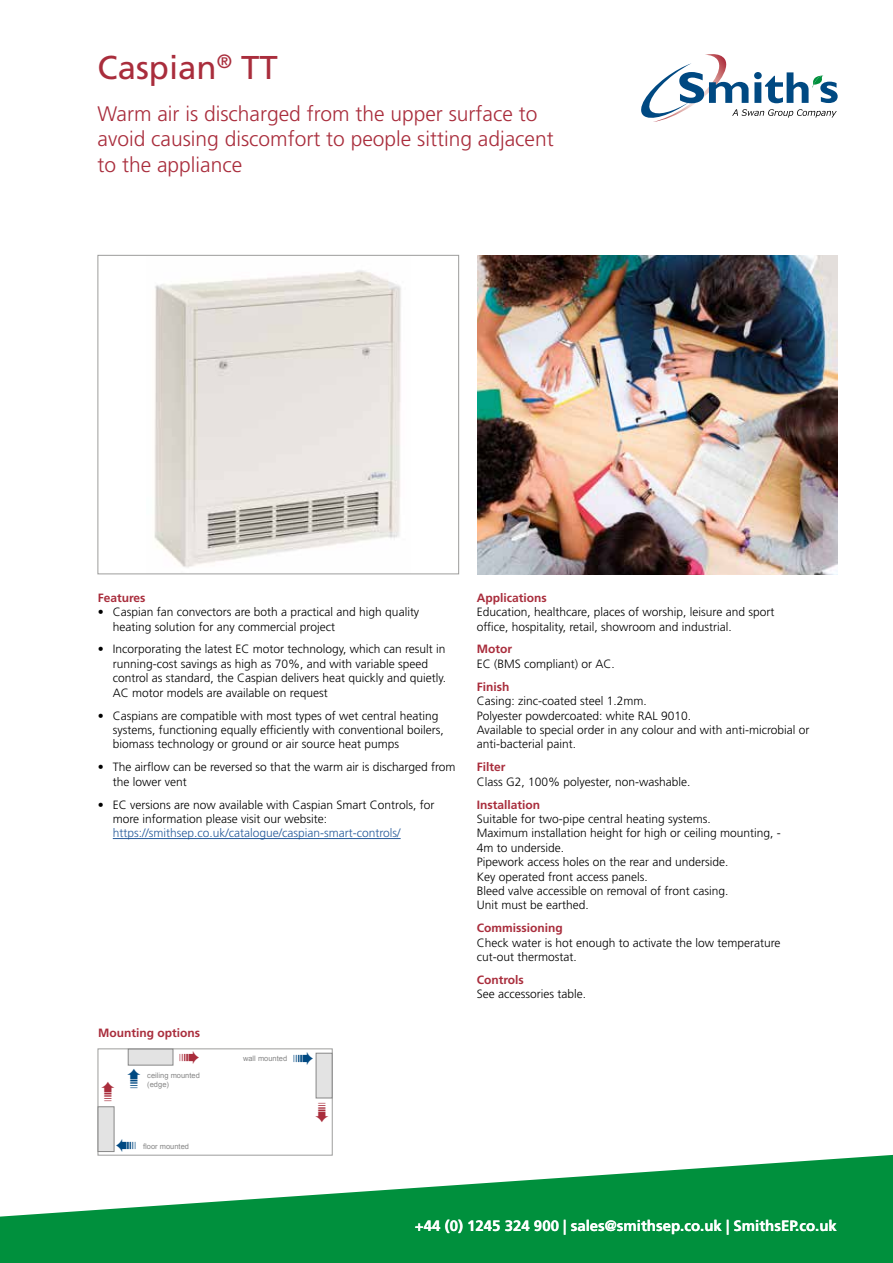
<style>
.page{position:relative;width:893px;height:1263px;background:#fff}
.page>*{position:absolute;margin:0;border:0;box-sizing:border-box;transform-origin:0 0}
.t1{font:33px "Frutiger LT Std";color:#a92d3c}
.t2{font:300 21px/25.5px "Frutiger LT Std";color:#a92d3c}
.t3{font:700 15px "Frutiger LT Std";color:#fff}
.t4{font:300 12px/14.4px "Frutiger LT Std";color:#000}
.t5{font:700 12px "Frutiger LT Std";color:#a92d3c}
.t6{font:300 12px "Frutiger LT Std";color:#275b9b}
.t7{font:7.5px/9px "Arial";color:#878787}
</style>
<div class="page">
<svg style="left:641px;top:54px;width:197px;height:68px"></svg>
<img style="left:477px;top:255px;width:361px;height:320px">
<svg style="left:0;top:1154px;width:893px;height:109px;fill:#00903d"></svg>
<img style="left:154px;top:270px;width:247px;height:298px">
<div style="left:98px;top:255px;width:361px;height:319px;border:1px solid #9d9d9c"></div>
<hr style="left:113px;top:838px;width:288px;height:1px;background:#275b9b">
<div style="left:316px;top:1053px;width:16px;height:45px;background:#e3e3e3;border:1px solid #878787"></div>
<div style="left:98px;top:1106px;width:16px;height:46px;background:#e3e3e3;border:1px solid #878787"></div>
<div style="left:128px;top:1049px;width:45px;height:16px;background:#e3e3e3;border:1px solid #878787"></div>
<h1 class="t1" style="left:98px;top:48px;width:182px">Caspian<sup>®</sup> TT</h1>
<h2 class="t2" style="left:98px;top:101px;width:458px">Warm air is discharged from the upper surface to avoid causing discomfort to people sitting adjacent to the appliance</h2>
<p class="t5" style="left:98px;top:590px;width:49px">Features</p>
<p class="t4" style="left:113px;top:605px;width:308px;text-indent:-15px">• Caspian fan convectors are both a practical and high quality heating solution for any commercial project</p>
<p class="t4" style="left:113px;top:642px;width:335px;text-indent:-15px">• Incorporating the latest EC motor technology, which can result in running-cost savings as high as 70%, and with variable speed control as standard, the Caspian delivers heat quickly and quietly.<br>AC motor models are available on request</p>
<p class="t4" style="left:113px;top:708px;width:333px;text-indent:-15px">• Caspians are compatible with most types of wet central heating systems, functioning equally efficiently with conventional boilers, biomass technology or ground or air source heat pumps</p>
<p class="t4" style="left:113px;top:760px;width:344px;text-indent:-15px">• The airflow can be reversed so that the warm air is discharged from the lower vent</p>
<p class="t4" style="left:113px;top:797px;width:323px;text-indent:-15px">• EC versions are now available with Caspian Smart Controls, for more information please visit our website:</p>
<p class="t6" style="left:113px;top:826px;width:289px">https://smithsep.co.uk/catalogue/caspian-smart-controls/</p>
<p class="t5" style="left:98px;top:1025px;width:103px">Mounting options</p>
<p class="t7" style="left:147px;top:1071px;width:54px">ceiling mounted (edge)</p>
<p class="t7" style="left:143px;top:1142px;width:47px">floor mounted</p>
<p class="t7" style="left:243px;top:1054px;width:46px">wall mounted</p>
<p class="t5" style="left:477px;top:590px;width:71px">Applications</p>
<p class="t4" style="left:477px;top:605px;width:299px">Education, healthcare, places of worship, leisure and sport office, hospitality, retail, showroom and industrial.</p>
<p class="t5" style="left:477px;top:642px;width:37px">Motor</p>
<p class="t4" style="left:477px;top:657px;width:140px">EC (BMS compliant) or AC.</p>
<p class="t5" style="left:477px;top:679px;width:34px">Finish</p>
<p class="t4" style="left:477px;top:694px;width:334px">Casing: zinc-coated steel 1.2mm.<br>Polyester powdercoated: white RAL 9010.<br>Available to special order in any colour and with anti-microbial or anti-bacterial paint.</p>
<p class="t5" style="left:477px;top:760px;width:30px">Filter</p>
<p class="t4" style="left:477px;top:774px;width:215px">Class G2, 100% polyester, non-washable.</p>
<p class="t5" style="left:477px;top:797px;width:65px">Installation</p>
<p class="t4" style="left:477px;top:812px;width:306px">Suitable for two-pipe central heating systems.<br>Maximum installation height for high or ceiling mounting, - 4m to underside.<br>Pipework access holes on the rear and underside.<br>Key operated front access panels.<br>Bleed valve accessible on removal of front casing.<br>Unit must be earthed.</p>
<p class="t5" style="left:477px;top:921px;width:87px">Commissioning</p>
<p class="t4" style="left:477px;top:935px;width:305px">Check water is hot enough to activate the low temperature cut-out thermostat.</p>
<p class="t5" style="left:477px;top:973px;width:49px">Controls</p>
<p class="t4" style="left:477px;top:987px;width:111px">See accessories table.</p>
<p class="t3" style="left:415px;top:1217px;width:423px">+44 (0) 1245 324 900 | sales@smithsep.co.uk | SmithsEP.co.uk</p>
</div>
